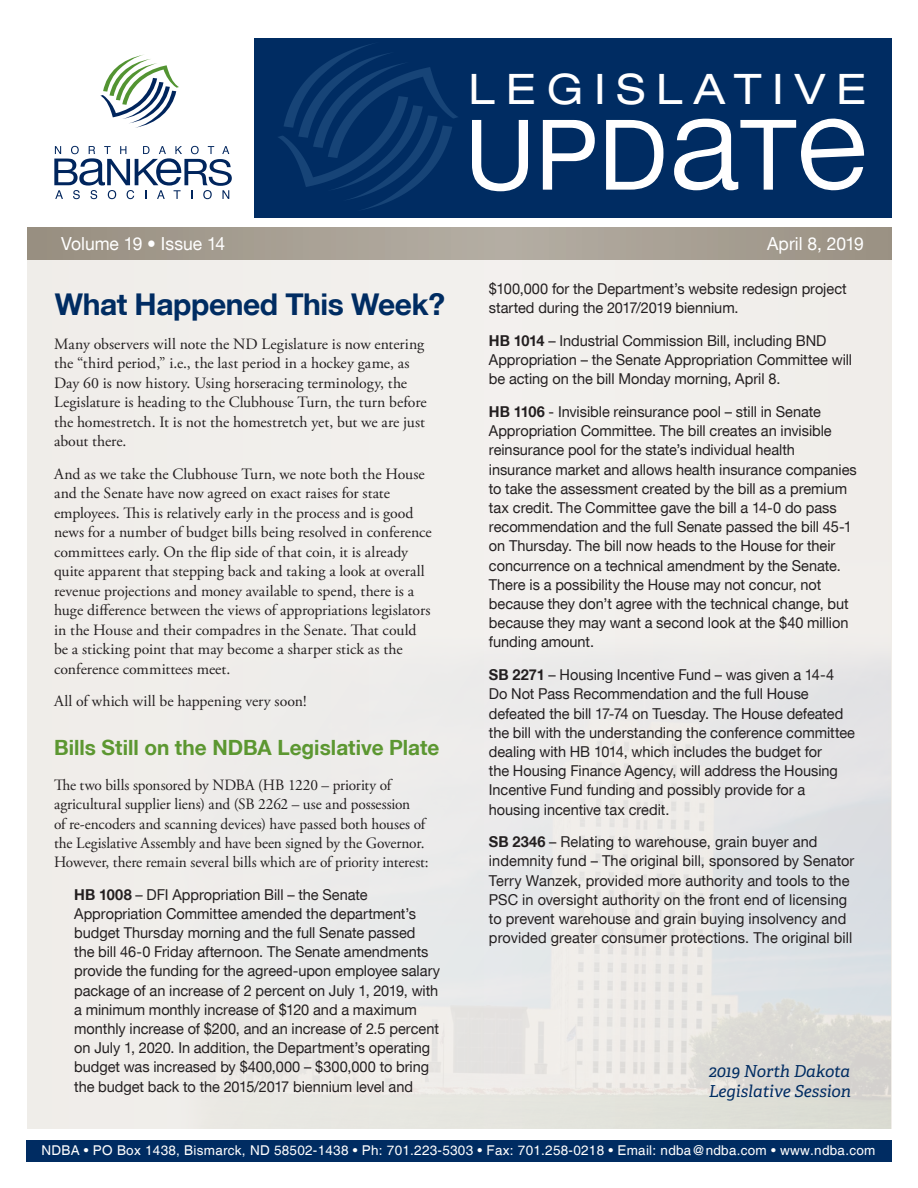
<style>
.page{position:relative;width:918px;height:1188px;background:#fff}
.page>*{position:absolute;margin:0;border:0;box-sizing:border-box;transform-origin:0 0}
.t1{font:expanded 42.15px "Helvetica Neue";letter-spacing:.26em;color:#fff}
.t2{font:700 30px "Helvetica Neue";letter-spacing:-.015em;color:#002c62}
.t3{font:700 21px "Helvetica Neue";color:#5c9731}
.t4{font:18px "Helvetica Neue";color:#fff}
.t5{font:italic 16.5px/19.8px "Adelle PE";color:#002c62}
.t6{font:15.75px/19.5px "Adobe Garamond Pro";color:#231f20}
.t7{font:15px/19.2px "Helvetica Neue";letter-spacing:-.005em;color:#231f20}
.t8{font:13.5px "Helvetica";letter-spacing:.02em;color:#fff}
.s1{font-weight:700}
</style>
<div class="page">
<div style="left:27px;top:227px;width:865px;height:902px;background:#eeebe7"></div>
<svg style="left:27px;top:227px;width:865px;height:33px;background:#a69e92"></svg>
<div style="left:254px;top:38px;width:638px;height:180px;background:#002c62"></div>
<img style="left:278px;top:44px;width:180px;height:166px">
<div style="left:26px;top:1140px;width:866px;height:22px;background:#002c62"></div>
<svg style="left:472px;top:120px;width:56px;height:71px"></svg>
<svg style="left:543px;top:120px;width:52px;height:70px"></svg>
<svg style="left:606px;top:120px;width:57px;height:70px"></svg>
<svg style="left:674px;top:118px;width:191px;height:73px"></svg>
<svg style="left:54px;top:146px;width:178px;height:53px"></svg>
<svg style="left:100px;top:54px;width:79px;height:74px"></svg>
<h1 class="t1" style="left:469px;top:63px;width:399px">LEGISLATIVE</h1>
<p class="t4" style="left:61px;top:236px;width:165px">Volume 19 • Issue 14</p>
<p class="t4" style="left:767px;top:236px;width:98px">April 8, 2019</p>
<h2 class="t2" style="left:55px;top:291px;width:392px">What Happened This Week?</h2>
<p class="t6" style="left:54px;top:334px;width:374px">Many observers will note the ND Legislature is now entering the “third period,” i.e., the last period in a hockey game, as Day 60 is now history. Using horseracing terminology, the Legislature is heading to the Clubhouse Turn, the turn before the homestretch. It is not the homestretch yet, but we are just about there.</p>
<p class="t6" style="left:54px;top:464px;width:379px">And as we take the Clubhouse Turn, we note both the House and the Senate have now agreed on exact raises for state employees. This is relatively early in the process and is good news for a number of budget bills being resolved in conference committees early. On the flip side of that coin, it is already quite apparent that stepping back and taking a look at overall revenue projections and money available to spend, there is a huge difference between the views of appropriations legislators in the House and their compadres in the Senate. That could be a sticking point that may become a sharper stick as the conference committees meet.</p>
<p class="t6" style="left:54px;top:692px;width:254px">All of which will be happening very soon!</p>
<h3 class="t3" style="left:54px;top:738px;width:387px">Bills Still on the NDBA Legislative Plate</h3>
<p class="t6" style="left:54px;top:776px;width:376px">The two bills sponsored by NDBA (HB 1220 – priority of agricultural supplier liens) and (SB 2262 – use and possession<br>of re-encoders and scanning devices) have passed both houses of the Legislative Assembly and have been signed by the Governor.<br>However, there remain several bills which are of priority interest:</p>
<p class="t7" style="left:74px;top:886px;width:367px"><span class="s1">HB 1008</span> – DFI Appropriation Bill – the Senate Appropriation Committee amended the department’s budget Thursday morning and the full Senate passed<br>the bill 46-0 Friday afternoon. The Senate amendments provide the funding for the agreed-upon employee salary package of an increase of 2 percent on July 1, 2019, with a minimum monthly increase of $120 and a maximum monthly increase of $200, and an increase of 2.5 percent on July 1, 2020. In addition, the Department’s operating budget was increased by $400,000 – $300,000 to bring the budget back to the 2015/2017 biennium level and</p>
<p class="t7" style="left:489px;top:280px;width:359px">$100,000 for the Department’s website redesign project started during the 2017/2019 biennium.</p>
<p class="t7" style="left:489px;top:332px;width:365px"><span class="s1">HB 1014</span> – Industrial Commission Bill, including BND<br>Appropriation – the Senate Appropriation Committee will be acting on the bill Monday morning, April 8.</p>
<p class="t7" style="left:489px;top:403px;width:370px"><span class="s1">HB 1106</span> - Invisible reinsurance pool – still in Senate Appropriation Committee. The bill creates an invisible reinsurance pool for the state’s individual health insurance market and allows health insurance companies to take the assessment created by the bill as a premium tax credit. The Committee gave the bill a 14-0 do pass recommendation and the full Senate passed the bill 45-1 on Thursday. The bill now heads to the House for their concurrence on a technical amendment by the Senate.<br>There is a possibility the House may not concur, not because they don’t agree with the technical change, but because they may want a second look at the $40 million funding amount.</p>
<p class="t7" style="left:489px;top:666px;width:368px"><span class="s1">SB 2271</span> – Housing Incentive Fund – was given a 14-4<br>Do Not Pass Recommendation and the full House defeated the bill 17-74 on Tuesday. The House defeated the bill with the understanding the conference committee dealing with HB 1014, which includes the budget for<br>the Housing Finance Agency, will address the Housing Incentive Fund funding and possibly provide for a housing incentive tax credit.</p>
<p class="t7" style="left:489px;top:833px;width:367px"><span class="s1">SB 2346</span> – Relating to warehouse, grain buyer and indemnity fund – The original bill, sponsored by Senator Terry Wanzek, provided more authority and tools to the PSC in oversight authority on the front end of licensing to prevent warehouse and grain buying insolvency and provided greater consumer protections. The original bill</p>
<p class="t5" style="left:709px;top:1060px;width:144px">2019 North Dakota<br>Legislative Session</p>
<p class="t8" style="left:41px;top:1142px;width:836px">NDBA • PO Box 1438, Bismarck, ND 58502-1438 • Ph: 701.223-5303 • Fax: 701.258-0218 • Email: ndba@ndba.com • www.ndba.com</p>
</div>
